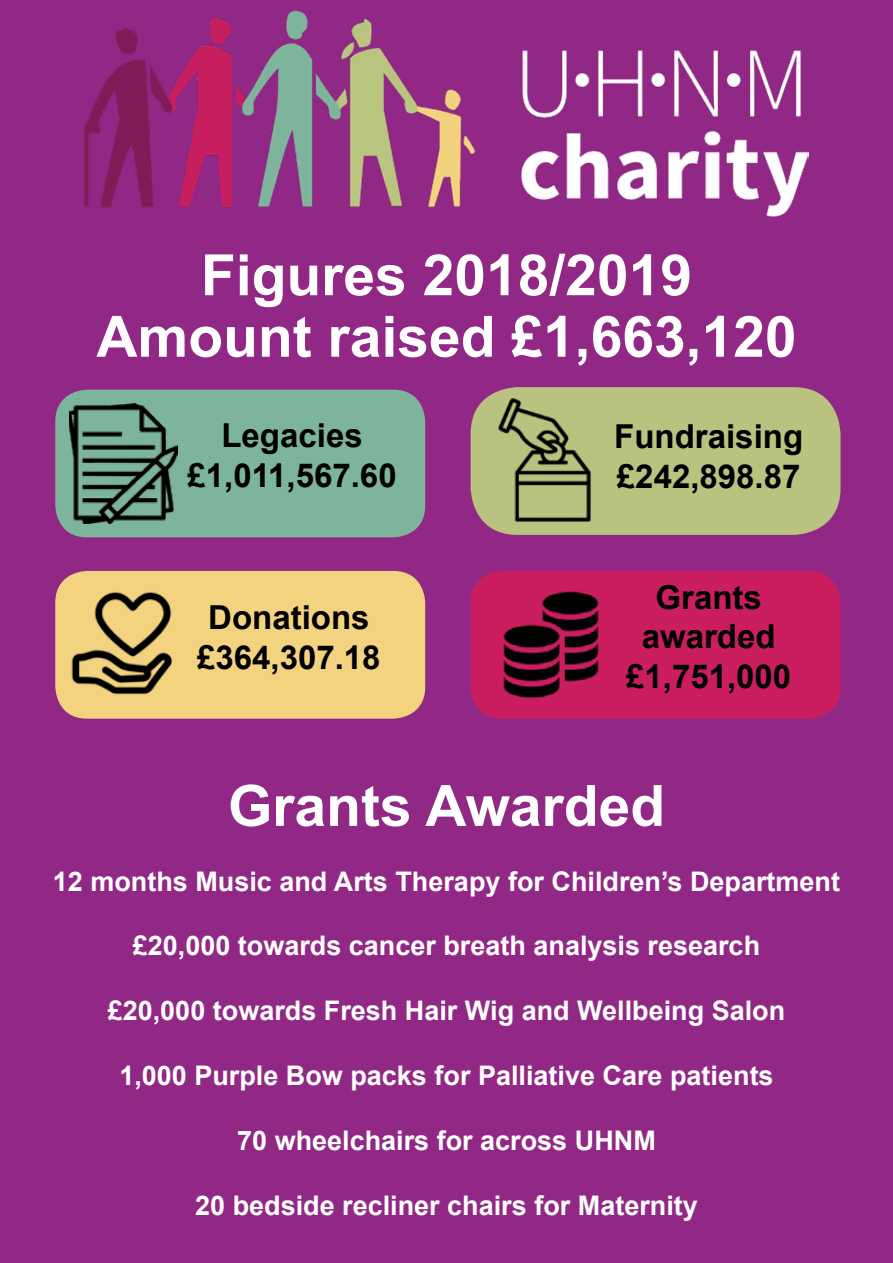
<style>
.page{position:relative;width:893px;height:1263px;background:#912885}
.page>*{position:absolute;margin:0;border:0;box-sizing:border-box;transform-origin:0 0}
.t1{font:700 57px/61.5px "Arial";color:#fff;text-align:center}
.t2{font:700 33px/39.6px "Arial";color:#000;text-align:center}
.t3{font:700 27px "Arial";color:#fff}
</style>
<div class="page">
<img style="left:84px;top:11px;width:725px;height:206px">
<div style="left:55px;top:390px;width:370px;height:147px;background:#7db49c;border-radius:32px"></div>
<div style="left:471px;top:387px;width:369px;height:148px;background:#b9c27e;border-radius:47px"></div>
<img style="left:70px;top:404px;width:107px;height:119px">
<img style="left:482px;top:397px;width:109px;height:124px">
<div style="left:55px;top:571px;width:370px;height:148px;background:#f4d380;border-radius:32px"></div>
<img style="left:71px;top:591px;width:102px;height:104px">
<div style="left:471px;top:571px;width:369px;height:148px;background:#ca1e61;border-radius:32px"></div>
<img style="left:503px;top:591px;width:96px;height:108px">
<h1 class="t1" style="left:96px;top:245px;width:702px">Figures 2018/2019<br>Amount raised £1,663,120</h1>
<p class="t2" style="left:187px;top:416px;width:211px">Legacies £1,011,567.60</p>
<p class="t2" style="left:614px;top:417px;width:190px;text-align:left">Fundraising £242,898.87</p>
<p class="t2" style="left:197px;top:598px;width:185px">Donations £364,307.18</p>
<p class="t2" style="left:626px;top:577px;width:167px">Grants awarded £1,751,000</p>
<h1 class="t1" style="left:228px;top:776px;width:439px">Grants Awarded</h1>
<p class="t3" style="left:53px;top:862px;width:789px">12 months Music and Arts Therapy for Children’s Department</p>
<p class="t3" style="left:133px;top:927px;width:629px">£20,000 towards cancer breath analysis research</p>
<p class="t3" style="left:108px;top:992px;width:679px">£20,000 towards Fresh Hair Wig and Wellbeing Salon</p>
<p class="t3" style="left:119px;top:1056px;width:656px">1,000 Purple Bow packs for Palliative Care patients</p>
<p class="t3" style="left:237px;top:1121px;width:420px">70 wheelchairs for across UHNM</p>
<p class="t3" style="left:195px;top:1186px;width:504px">20 bedside recliner chairs for Maternity</p>
</div>
